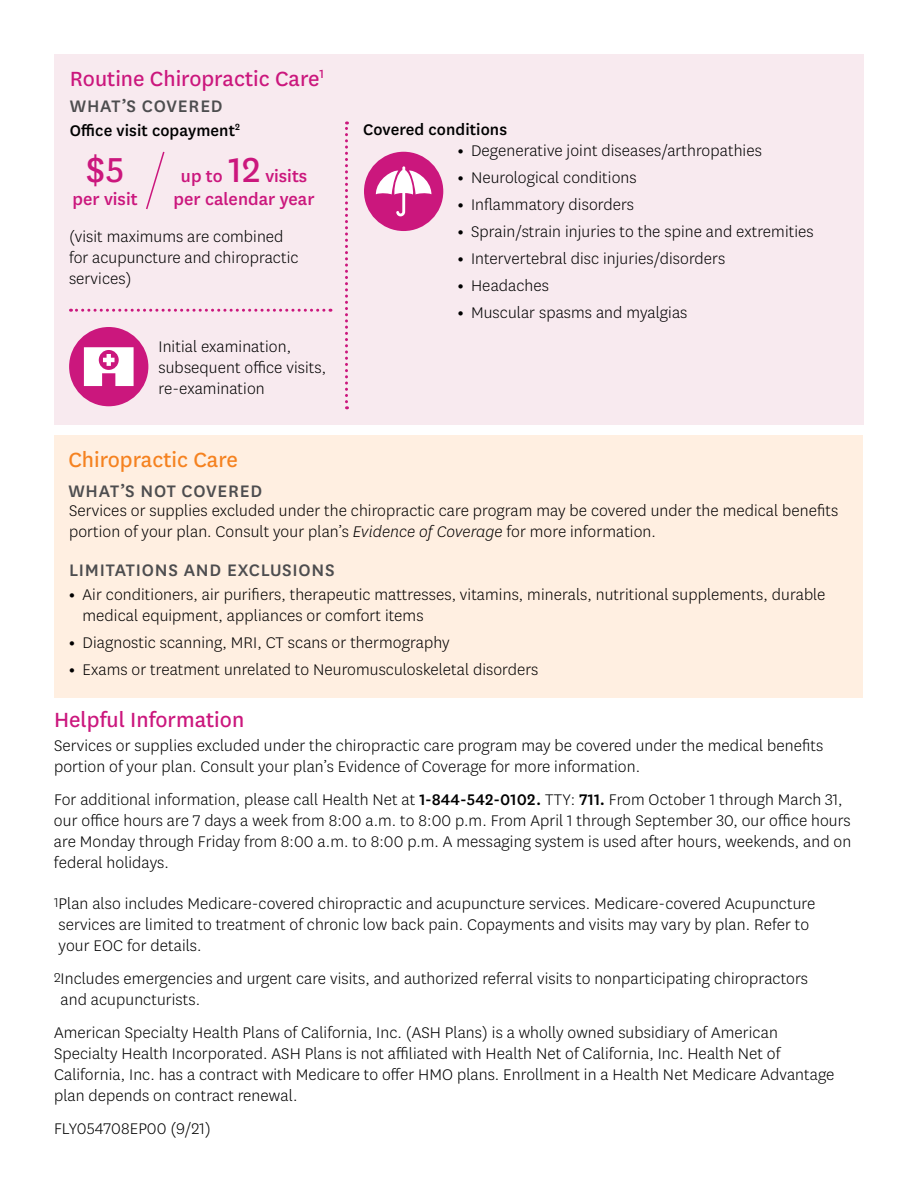
<style>
.page{position:relative;width:918px;height:1188px;background:#fff}
.page>*{position:absolute;margin:0;border:0;box-sizing:border-box;transform-origin:0 0}
.t1{font:40.5px "Centene Sans";color:#cb177d}
.t2{font:24px "Centene Sans";color:#cb177d}
.t3{font:24px "Centene Sans";color:#f58220}
.t4{font:500 19.5px "Centene Sans";letter-spacing:.04em;color:#4d4d4f}
.t5{font:500 19.5px/23.4px "Centene Sans";color:#cb177d;text-align:center}
.t6{font:300 18px/21px "Centene Sans";letter-spacing:.005em;color:#000}
.t7{font:500 18px "Centene Sans";letter-spacing:.005em;color:#000}
.s1{font-weight:400;font-size:40.5px}
.s2{font-weight:700}
.s3{font-style:italic}
.s4{font-weight:500}
.s5{font-size:15px}
</style>
<div class="page">
<div style="left:54px;top:54px;width:810px;height:371px;background:#f8eaef"></div>
<div style="left:54px;top:435px;width:808px;height:263px;background:#ffefe1"></div>
<svg style="left:345px;top:122px;width:3px;height:287px"></svg>
<svg style="left:70px;top:309px;width:254px;height:3px"></svg>
<svg style="left:146px;top:151px;width:19px;height:59px"></svg>
<div style="left:69px;top:327px;width:79px;height:79px;background:#cb177d;border-radius:50%"></div>
<svg style="left:84px;top:347px;width:50px;height:39px"></svg>
<div style="left:364px;top:152px;width:79px;height:79px;background:#cb177d;border-radius:50%"></div>
<svg style="left:376px;top:166px;width:55px;height:50px"></svg>
<h3 class="t2" style="left:70px;top:63px;width:256px">Routine Chiropractic Care<sup>1</sup></h3>
<h4 class="t4" style="left:70px;top:93px;width:154px">WHAT’S COVERED</h4>
<h5 class="t7" style="left:70px;top:119px;width:172px">Office visit copayment<sup>2</sup></h5>
<p class="t1" style="left:86px;top:143px;width:40px">$5</p>
<p class="t5" style="left:73px;top:187px;width:67px">per visit</p>
<p class="t5" style="left:174px;top:163px;width:142px">up to <span class="s1">12</span> visits per calendar year</p>
<p class="t6" style="left:69px;top:226px;width:231px">(visit maximums are combined for acupuncture and chiropractic services)</p>
<p class="t6" style="left:159px;top:336px;width:169px">Initial examination, subsequent office visits, re-examination</p>
<h5 class="t7" style="left:363px;top:117px;width:146px">Covered conditions</h5>
<p class="t6" style="left:458px;top:139px;width:306px"><span class="s2">•</span> Degenerative joint diseases/arthropathies</p>
<p class="t6" style="left:458px;top:166px;width:181px"><span class="s2">•</span> Neurological conditions</p>
<p class="t6" style="left:458px;top:193px;width:178px"><span class="s2">•</span> Inflammatory disorders</p>
<p class="t6" style="left:458px;top:220px;width:358px"><span class="s2">•</span> Sprain/strain injuries to the spine and extremities</p>
<p class="t6" style="left:458px;top:247px;width:269px"><span class="s2">•</span> Intervertebral disc injuries/disorders</p>
<p class="t6" style="left:458px;top:274px;width:93px"><span class="s2">•</span> Headaches</p>
<p class="t6" style="left:458px;top:301px;width:231px"><span class="s2">•</span> Muscular spasms and myalgias</p>
<h3 class="t3" style="left:68px;top:444px;width:171px">Chiropractic Care</h3>
<h4 class="t4" style="left:68px;top:478px;width:195px">WHAT’S NOT COVERED</h4>
<p class="t6" style="left:69px;top:499px;width:771px">Services or supplies excluded under the chiropractic care program may be covered under the medical benefits portion of your plan. Consult your plan’s <span class="s3">Evidence of Coverage</span> for more information.</p>
<h4 class="t4" style="left:69px;top:557px;width:267px">LIMITATIONS AND EXCLUSIONS</h4>
<p class="t6" style="left:82px;top:583px;width:745px;text-indent:-14px"><span class="s2">•</span> Air conditioners, air purifiers, therapeutic mattresses, vitamins, minerals, nutritional supplements, durable medical equipment, appliances or comfort items</p>
<p class="t6" style="left:69px;top:631px;width:382px"><span class="s2">•</span> Diagnostic scanning, MRI, CT scans or thermography</p>
<p class="t6" style="left:69px;top:658px;width:471px"><span class="s2">•</span> Exams or treatment unrelated to Neuromusculoskeletal disorders</p>
<h2 class="t2" style="left:54px;top:704px;width:192px">Helpful Information</h2>
<p class="t6" style="left:54px;top:735px;width:771px">Services or supplies excluded under the chiropractic care program may be covered under the medical benefits portion of your plan. Consult your plan’s Evidence of Coverage for more information.</p>
<p class="t6" style="left:54px;top:789px;width:799px">For additional information, please call Health Net at <span class="s4">1-844-542-0102.</span> TTY: <span class="s4">711.</span> From October 1 through March 31, our office hours are 7 days a week from 8:00 a.m. to 8:00 p.m. From April 1 through September 30, our office hours are Monday through Friday from 8:00 a.m. to 8:00 p.m. A messaging system is used after hours, weekends, and on federal holidays.</p>
<p class="t6" style="left:54px;top:892px;width:763px"><span class="s5">1</span>Plan also includes Medicare-covered chiropractic and acupuncture services. Medicare-covered Acupuncture services are limited to treatment of chronic low back pain. Copayments and visits may vary by plan. Refer to your EOC for details.</p>
<p class="t6" style="left:61px;top:967px;width:749px;text-indent:-7px"><span class="s5">2</span>Includes emergencies and urgent care visits, and authorized referral visits to nonparticipating chiropractors and acupuncturists.</p>
<p class="t6" style="left:54px;top:1021px;width:782px">American Specialty Health Plans of California, Inc. (ASH Plans) is a wholly owned subsidiary of American Specialty Health Incorporated. ASH Plans is not affiliated with Health Net of California, Inc. Health Net of California, Inc. has a contract with Medicare to offer HMO plans. Enrollment in a Health Net Medicare Advantage plan depends on contract renewal.</p>
<p class="t6" style="left:54px;top:1117px;width:158px">FLY054708EP00 (9/21)</p>
</div>
